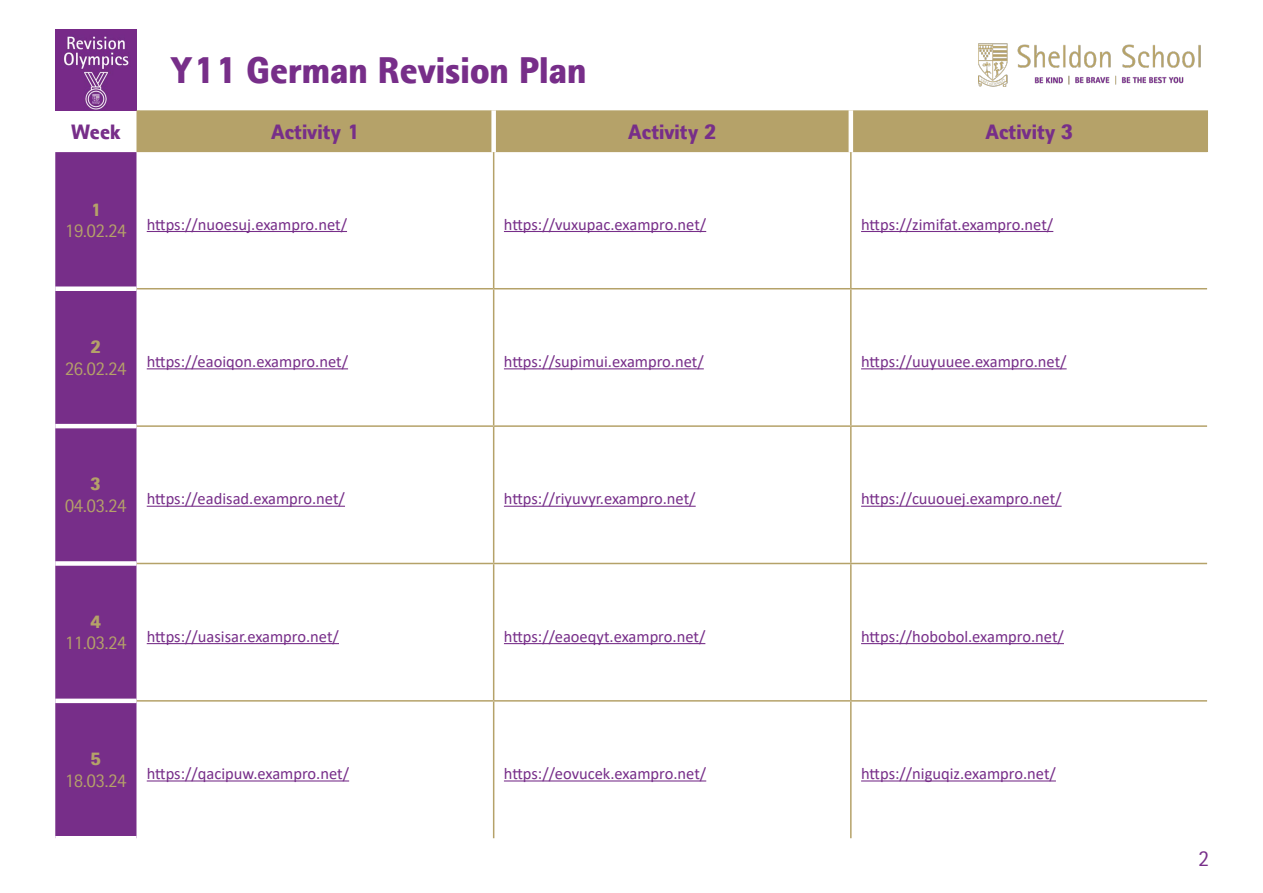
<style>
.page{position:relative;width:1263px;height:893px;background:#fff}
.page>*{position:absolute;margin:0;border:0;box-sizing:border-box;transform-origin:0 0}
.t1{font:900 37.5px "Rotis II Sans Pro";color:#772e89}
.t2{font:900 21px "Rotis II Sans Pro";color:#772e89}
.t3{font:21px "Rotis II Sans Pro";color:#772e89}
.t4{font:18px "Rotis II Sans Pro";color:#b5a269}
.t5{font:900 18px "Rotis II Sans Pro";color:#b5a269}
.t6{font:16.5px "Calibri";color:#772e89}
</style>
<div class="page">
<img style="left:978px;top:43px;width:223px;height:43px">
<img style="left:55px;top:29px;width:81px;height:81px">
<div style="left:136px;top:110px;width:1072px;height:42px;background:#b5a269"></div>
<div style="left:55px;top:152px;width:81px;height:684px;background:#772e89"></div>
<div style="left:491px;top:110px;width:5px;height:42px;background:#fff"></div>
<div style="left:848px;top:110px;width:5px;height:42px;background:#fff"></div>
<hr style="left:493px;top:152px;width:1px;height:136px;background:#b5a269">
<hr style="left:850px;top:152px;width:1px;height:136px;background:#b5a269">
<hr style="left:136px;top:288px;width:358px;height:1px;background:#b5a269">
<hr style="left:494px;top:288px;width:357px;height:1px;background:#b5a269">
<hr style="left:493px;top:289px;width:1px;height:136px;background:#b5a269">
<hr style="left:851px;top:288px;width:356px;height:1px;background:#b5a269">
<hr style="left:850px;top:289px;width:1px;height:136px;background:#b5a269">
<hr style="left:136px;top:425px;width:358px;height:2px;background:#b5a269">
<hr style="left:494px;top:425px;width:357px;height:2px;background:#b5a269">
<hr style="left:493px;top:427px;width:1px;height:136px;background:#b5a269">
<hr style="left:851px;top:425px;width:356px;height:2px;background:#b5a269">
<hr style="left:850px;top:427px;width:1px;height:136px;background:#b5a269">
<hr style="left:136px;top:563px;width:358px;height:1px;background:#b5a269">
<hr style="left:494px;top:563px;width:357px;height:1px;background:#b5a269">
<hr style="left:493px;top:564px;width:1px;height:136px;background:#b5a269">
<hr style="left:851px;top:563px;width:356px;height:1px;background:#b5a269">
<hr style="left:850px;top:564px;width:1px;height:136px;background:#b5a269">
<hr style="left:136px;top:700px;width:358px;height:2px;background:#b5a269">
<hr style="left:494px;top:700px;width:357px;height:2px;background:#b5a269">
<hr style="left:493px;top:702px;width:1px;height:136px;background:#b5a269">
<hr style="left:851px;top:700px;width:356px;height:2px;background:#b5a269">
<hr style="left:850px;top:702px;width:1px;height:136px;background:#b5a269">
<div style="left:55px;top:286px;width:81px;height:5px;background:#fff"></div>
<hr style="left:55px;top:424px;width:81px;height:4px;background:#fff">
<div style="left:55px;top:561px;width:81px;height:5px;background:#fff"></div>
<hr style="left:55px;top:699px;width:81px;height:4px;background:#fff">
<hr style="left:147px;top:231px;width:200px;height:1px;background:#772e89">
<hr style="left:504px;top:231px;width:202px;height:1px;background:#772e89">
<hr style="left:861px;top:231px;width:192px;height:1px;background:#772e89">
<hr style="left:147px;top:368px;width:201px;height:1px;background:#772e89">
<hr style="left:504px;top:368px;width:200px;height:1px;background:#772e89">
<hr style="left:861px;top:368px;width:206px;height:1px;background:#772e89">
<hr style="left:147px;top:506px;width:198px;height:1px;background:#772e89">
<hr style="left:504px;top:506px;width:192px;height:1px;background:#772e89">
<hr style="left:861px;top:506px;width:200px;height:1px;background:#772e89">
<hr style="left:147px;top:643px;width:192px;height:1px;background:#772e89">
<hr style="left:504px;top:643px;width:201px;height:1px;background:#772e89">
<hr style="left:861px;top:643px;width:203px;height:1px;background:#772e89">
<hr style="left:147px;top:780px;width:202px;height:1px;background:#772e89">
<hr style="left:504px;top:780px;width:202px;height:1px;background:#772e89">
<hr style="left:861px;top:780px;width:195px;height:1px;background:#772e89">
<p class="t1" style="left:171px;top:48px;width:417px">Y11 German Revision Plan</p>
<p class="t2" style="left:71px;top:119px;width:51px">Week</p>
<p class="t2" style="left:271px;top:119px;width:90px">Activity 1</p>
<p class="t2" style="left:628px;top:119px;width:90px">Activity 2</p>
<p class="t2" style="left:985px;top:119px;width:90px">Activity 3</p>
<p class="t5" style="left:91px;top:199px;width:12px">1</p>
<p class="t4" style="left:65px;top:221px;width:63px">19.02.24</p>
<p class="t6" style="left:147px;top:213px;width:202px">https://nuoesuj.exampro.net/</p>
<p class="t6" style="left:504px;top:213px;width:204px">https://vuxupac.exampro.net/</p>
<p class="t6" style="left:861px;top:213px;width:194px">https://zimifat.exampro.net/</p>
<p class="t5" style="left:91px;top:336px;width:12px">2</p>
<p class="t4" style="left:65px;top:358px;width:63px">26.02.24</p>
<p class="t6" style="left:147px;top:350px;width:203px">https://eaoiqon.exampro.net/</p>
<p class="t6" style="left:504px;top:350px;width:201px">https://supimui.exampro.net/</p>
<p class="t6" style="left:861px;top:350px;width:207px">https://uuyuuee.exampro.net/</p>
<p class="t5" style="left:91px;top:474px;width:12px">3</p>
<p class="t4" style="left:65px;top:496px;width:63px">04.03.24</p>
<p class="t6" style="left:147px;top:487px;width:200px">https://eadisad.exampro.net/</p>
<p class="t6" style="left:504px;top:487px;width:193px">https://riyuvyr.exampro.net/</p>
<p class="t6" style="left:861px;top:487px;width:202px">https://cuuouej.exampro.net/</p>
<p class="t5" style="left:91px;top:611px;width:12px">4</p>
<p class="t4" style="left:65px;top:633px;width:63px">11.03.24</p>
<p class="t6" style="left:147px;top:625px;width:194px">https://uasisar.exampro.net/</p>
<p class="t6" style="left:504px;top:625px;width:203px">https://eaoeqyt.exampro.net/</p>
<p class="t6" style="left:861px;top:625px;width:204px">https://hobobol.exampro.net/</p>
<p class="t5" style="left:91px;top:748px;width:12px">5</p>
<p class="t4" style="left:65px;top:770px;width:63px">18.03.24</p>
<p class="t6" style="left:147px;top:762px;width:204px">https://qacipuw.exampro.net/</p>
<p class="t6" style="left:504px;top:762px;width:204px">https://eovucek.exampro.net/</p>
<p class="t6" style="left:861px;top:762px;width:196px">https://niguqiz.exampro.net/</p>
<p class="t3" style="left:1198px;top:847px;width:12px">2</p>
</div>
